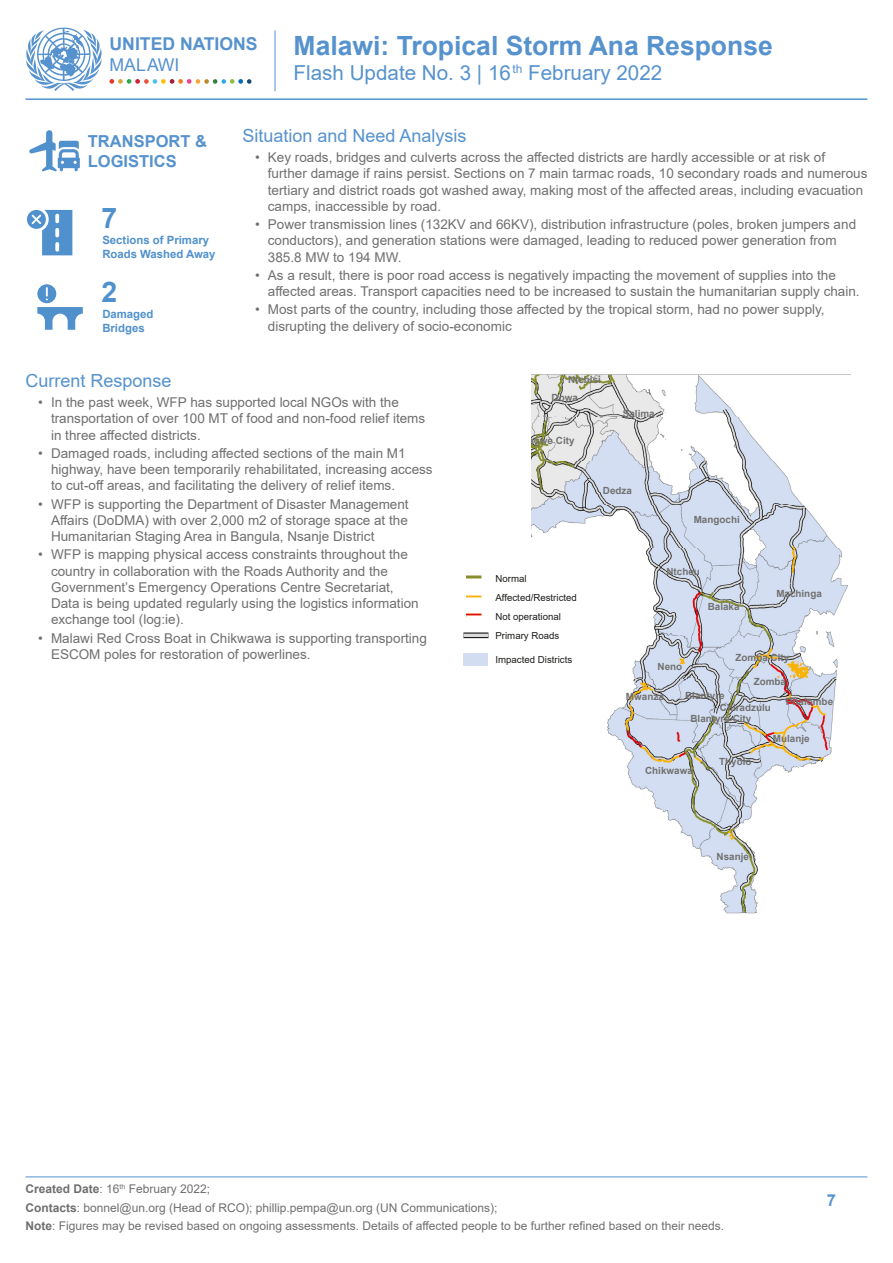
<style>
.page{position:relative;width:893px;height:1263px;background:#fff}
.page>*{position:absolute;margin:0;border:0;box-sizing:border-box;transform-origin:0 0}
.t1{font:700 28.35px "Arial";color:#5091cd}
.t2{font:700 26.55px "Arial";color:#5692ce}
.t3{font:20.55px "Arial";color:#5692ce}
.t4{font:18px "Arial";color:#5692ce}
.t5{font:700 17.7px "Arial";color:#5692ce}
.t6{font:17.7px "Arial";color:#5692ce}
.t7{font:700 16.5px/19.8px "Arial";color:#5692ce}
.t8{font:13.5px/16.2px "Arial";color:#706f6f}
.t9{font:12px/18.6px "Arial";color:#706f6f}
.t10{font:700 11.4px/13.6px "Arial";color:#5091cd}
.t11{font:700 9.9px "Arial";color:#717170}
.t12{font:9.6px/19.4px "Arial";color:#1d1d1b}
.s1{font-weight:700}
</style>
<div class="page">
<hr style="left:26px;top:98px;width:841px;height:2px;background:#5692ce">
<hr style="left:26px;top:1176px;width:841px;height:1px;background:#5692ce">
<svg style="left:26px;top:27px;width:76px;height:64px"></svg>
<svg style="left:109px;top:79px;width:143px;height:5px"></svg>
<hr style="left:275px;top:30px;width:1px;height:61px;background:#5692ce">
<svg style="left:27px;top:210px;width:45px;height:45px"></svg>
<svg style="left:37px;top:284px;width:46px;height:46px"></svg>
<svg style="left:29px;top:130px;width:51px;height:41px"></svg>
<svg style="left:531px;top:374px;width:320px;height:540px"></svg>
<svg style="left:466px;top:575px;width:16px;height:4px"></svg>
<svg style="left:466px;top:595px;width:16px;height:3px"></svg>
<svg style="left:466px;top:613px;width:16px;height:5px"></svg>
<div style="left:463px;top:632px;width:25px;height:6px;background:#5f5f5e"></div>
<hr style="left:463px;top:634px;width:25px;height:3px;background:#dadada">
<div style="left:463px;top:653px;width:25px;height:12px;background:#d3ddf2"></div>
<h3 class="t5" style="left:109px;top:31px;width:150px">UNITED NATIONS</h3>
<h3 class="t6" style="left:110px;top:53px;width:71px">MALAWI</h3>
<h2 class="t2" style="left:294px;top:27px;width:481px">Malawi: Tropical Storm Ana Response</h2>
<h3 class="t3" style="left:294px;top:58px;width:370px">Flash Update No. 3 | 16<sup>th</sup> February 2022</h3>
<p class="t7" style="left:88px;top:131px;width:121px">TRANSPORT &amp;<br>LOGISTICS</p>
<h1 class="t1" style="left:102px;top:198px;width:17px">7</h1>
<p class="t10" style="left:102px;top:233px;width:115px">Sections of Primary<br>Roads Washed Away</p>
<h1 class="t1" style="left:102px;top:272px;width:17px">2</h1>
<p class="t10" style="left:102px;top:308px;width:53px">Damaged<br>Bridges</p>
<h3 class="t4" style="left:242px;top:123px;width:226px">Situation and Need Analysis</h3>
<p class="t8" style="left:268px;top:149px;width:601px;text-indent:-13px">• Key roads, bridges and culverts across the affected districts are hardly accessible or at risk of further damage if rains persist. Sections on 7 main tarmac roads, 10 secondary roads and numerous tertiary and district roads got washed away, making most of the affected areas, including evacuation camps, inaccessible by road.</p>
<p class="t8" style="left:268px;top:216px;width:590px;text-indent:-13px">• Power transmission lines (132KV and 66KV), distribution infrastructure (poles, broken jumpers and conductors), and generation stations were damaged, leading to reduced power generation from<br>385.8 MW to 194 MW.</p>
<p class="t8" style="left:268px;top:267px;width:593px;text-indent:-13px">• As a result, there is poor road access is negatively impacting the movement of supplies into the affected areas. Transport capacities need to be increased to sustain the humanitarian supply chain.</p>
<p class="t8" style="left:268px;top:301px;width:558px;text-indent:-13px">• Most parts of the country, including those affected by the tropical storm, had no power supply, disrupting the delivery of socio-economic</p>
<h3 class="t4" style="left:26px;top:368px;width:148px">Current Response</h3>
<p class="t8" style="left:51px;top:394px;width:376px;text-indent:-13px">• In the past week, WFP has supported local NGOs with the transportation of over 100 MT of food and non-food relief items in three affected districts.</p>
<p class="t8" style="left:51px;top:445px;width:383px;text-indent:-13px">• Damaged roads, including affected sections of the main M1 highway, have been temporarily rehabilitated, increasing access to cut-off areas, and facilitating the delivery of relief items.</p>
<p class="t8" style="left:51px;top:496px;width:359px;text-align:justify;text-indent:-13px">• WFP is supporting the Department of Disaster Management Affairs (DoDMA) with over 2,000 m2 of storage space at the Humanitarian Staging Area in Bangula, Nsanje District</p>
<p class="t8" style="left:51px;top:546px;width:369px;text-indent:-13px">• WFP is mapping physical access constraints throughout the country in collaboration with the Roads Authority and the Government’s Emergency Operations Centre Secretariat, Data is being updated regularly using the logistics information exchange tool (log:ie).</p>
<p class="t8" style="left:51px;top:630px;width:377px;text-indent:-13px">• Malawi Red Cross Boat in Chikwawa is supporting transporting<br>ESCOM poles for restoration of powerlines.</p>
<p class="t11" style="left:568px;top:373px;width:34px">Ntchisi</p>
<p class="t11" style="left:552px;top:391px;width:28px">Dowa</p>
<p class="t11" style="left:510px;top:433px;width:66px">Lilongwe City</p>
<p class="t12" style="left:495px;top:569px;width:83px">Normal<br>Affected/Restricted</p>
<p class="t12" style="left:495px;top:606px;width:67px">Not operational<br>Primary Roads</p>
<p class="t12" style="left:495px;top:650px;width:78px">Impacted Districts</p>
<p class="t11" style="left:623px;top:406px;width:33px">Salima</p>
<p class="t11" style="left:603px;top:483px;width:31px">Dedza</p>
<p class="t11" style="left:694px;top:512px;width:48px">Mangochi</p>
<p class="t11" style="left:666px;top:564px;width:35px">Ntcheu</p>
<p class="t11" style="left:708px;top:599px;width:33px">Balaka</p>
<p class="t11" style="left:776px;top:587px;width:47px">Machinga</p>
<p class="t11" style="left:658px;top:659px;width:26px">Neno</p>
<p class="t11" style="left:735px;top:650px;width:55px">Zomba City</p>
<p class="t11" style="left:754px;top:674px;width:34px">Zomba</p>
<p class="t11" style="left:626px;top:690px;width:39px">Mwanza</p>
<p class="t11" style="left:685px;top:689px;width:41px">Blantyre</p>
<p class="t11" style="left:786px;top:694px;width:49px">Phalombe</p>
<p class="t11" style="left:720px;top:700px;width:52px">Chiradzulu</p>
<p class="t11" style="left:690px;top:711px;width:62px">Blantyre City</p>
<p class="t11" style="left:773px;top:731px;width:38px">Mulanje</p>
<p class="t11" style="left:645px;top:763px;width:49px">Chikwawa</p>
<p class="t11" style="left:719px;top:754px;width:34px">Thyolo</p>
<p class="t11" style="left:717px;top:850px;width:34px">Nsanje</p>
<p class="t9" style="left:26px;top:1179px;width:700px"><span class="s1">Created Date</span>: 16<sup>th</sup> February 2022;<br><span class="s1">Contacts</span>: bonnel@un.org (Head of RCO); phillip.pempa@un.org (UN Communications);<br><span class="s1">Note</span>: Figures may be revised based on ongoing assessments. Details of affected people to be further refined based on their needs.</p>
<p class="t7" style="left:827px;top:1190px;width:11px">7</p>
</div>
